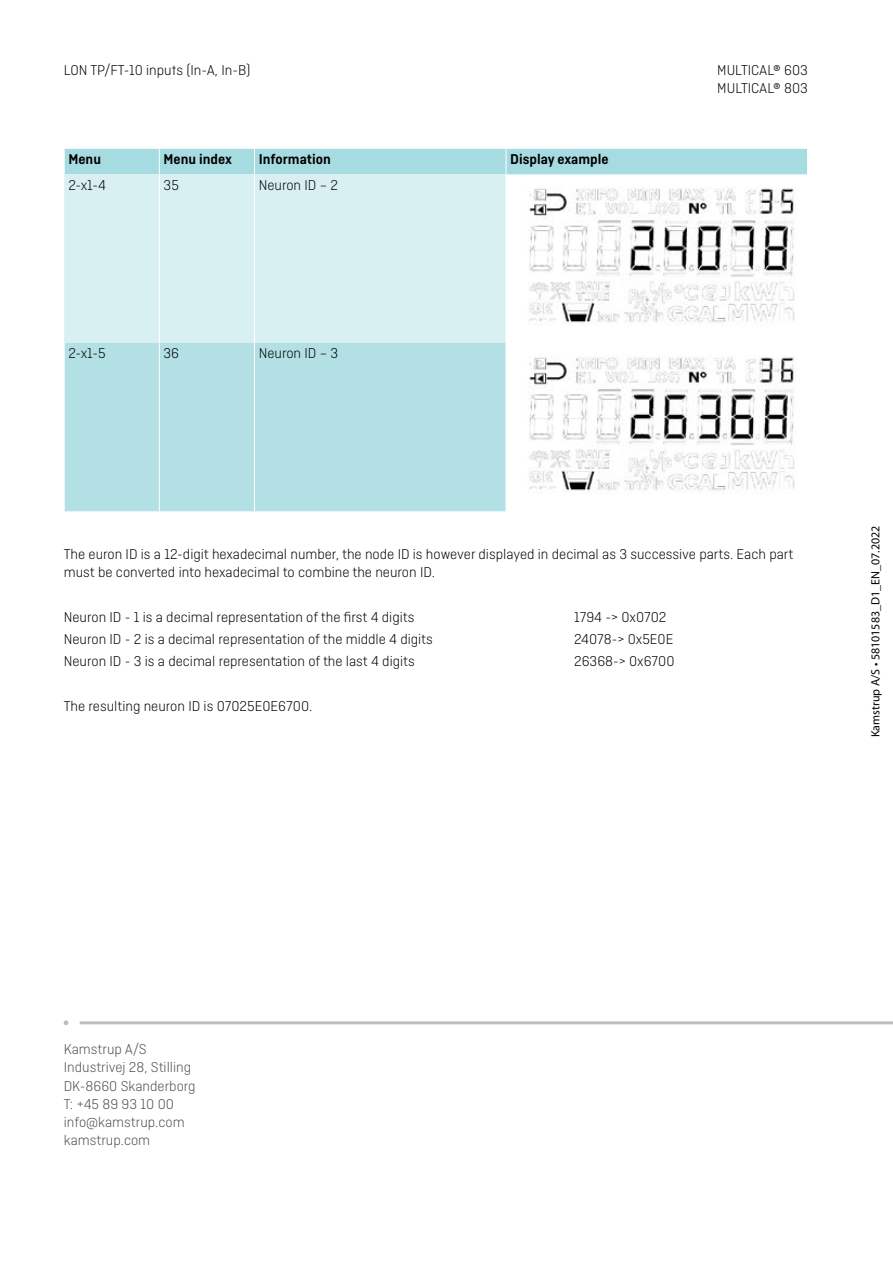
<style>
.page{position:relative;width:893px;height:1263px;background:#fff}
.page>*{position:absolute;margin:0;border:0;box-sizing:border-box;transform-origin:0 0}
.t1{font:300 15px/18px "Ciutadella";color:#000}
.t2{font:300 15px/18px "Ciutadella";color:#4d4d4f}
.t3{font:600 15px "Ciutadella";color:#000}
.t4{font:12px "Myriad Pro";color:#000}
</style>
<div class="page">
<div style="left:64px;top:174px;width:442px;height:169px;background:#d9f0f2"></div>
<div style="left:65px;top:343px;width:441px;height:168px;background:#b3e0e5"></div>
<div style="left:64px;top:149px;width:743px;height:25px;background:#a6dbe1"></div>
<hr style="left:159px;top:174px;width:1px;height:169px;background:#fff">
<hr style="left:159px;top:343px;width:1px;height:168px;background:#fff">
<hr style="left:254px;top:174px;width:1px;height:169px;background:#fff">
<hr style="left:254px;top:343px;width:1px;height:168px;background:#fff">
<img style="left:529px;top:188px;width:266px;height:135px">
<img style="left:528px;top:357px;width:267px;height:134px">
<svg style="left:64px;top:1020px;width:829px;height:5px"></svg>
<p class="t1" style="left:64px;top:61px;width:188px">LON TP/FT-10 inputs (In-A, In-B)</p>
<p class="t1" style="left:717px;top:61px;width:92px">MULTICAL® 603<br>MULTICAL® 803</p>
<p class="t3" style="left:68px;top:151px;width:34px">Menu</p>
<p class="t3" style="left:164px;top:151px;width:70px">Menu index</p>
<p class="t3" style="left:259px;top:151px;width:74px">Information</p>
<p class="t3" style="left:510px;top:151px;width:100px">Display example</p>
<p class="t1" style="left:68px;top:176px;width:39px">2-x1-4</p>
<p class="t1" style="left:164px;top:176px;width:17px">35</p>
<p class="t1" style="left:259px;top:176px;width:81px">Neuron ID – 2</p>
<p class="t1" style="left:68px;top:344px;width:39px">2-x1-5</p>
<p class="t1" style="left:164px;top:344px;width:17px">36</p>
<p class="t1" style="left:259px;top:344px;width:81px">Neuron ID – 3</p>
<p class="t1" style="left:64px;top:545px;width:731px">The euron ID is a 12-digit hexadecimal number, the node ID is however displayed in decimal as 3 successive parts. Each part must be converted into hexadecimal to combine the neuron ID.</p>
<p class="t1" style="left:64px;top:608px;width:352px">Neuron ID - 1 is a decimal representation of the first 4 digits</p>
<p class="t1" style="left:574px;top:608px;width:94px">1794 -&gt; 0x0702</p>
<p class="t1" style="left:64px;top:630px;width:371px">Neuron ID - 2 is a decimal representation of the middle 4 digits</p>
<p class="t1" style="left:574px;top:630px;width:101px">24078-&gt; 0x5E0E</p>
<p class="t1" style="left:64px;top:652px;width:352px">Neuron ID - 3 is a decimal representation of the last 4 digits</p>
<p class="t1" style="left:574px;top:652px;width:102px">26368-&gt; 0x6700</p>
<p class="t1" style="left:64px;top:697px;width:250px">The resulting neuron ID is 07025E0E6700.</p>
<p class="t4" style="left:868px;top:737px;width:213px;rotate:-90deg">Kamstrup A/S • 58101583_D1_EN_07.2022</p>
<p class="t2" style="left:64px;top:1040px;width:133px">Kamstrup A/S<br>Industrivej 28, Stilling<br>DK-8660 Skanderborg<br>T: +45 89 93 10 00 info@kamstrup.com kamstrup.com</p>
</div>
